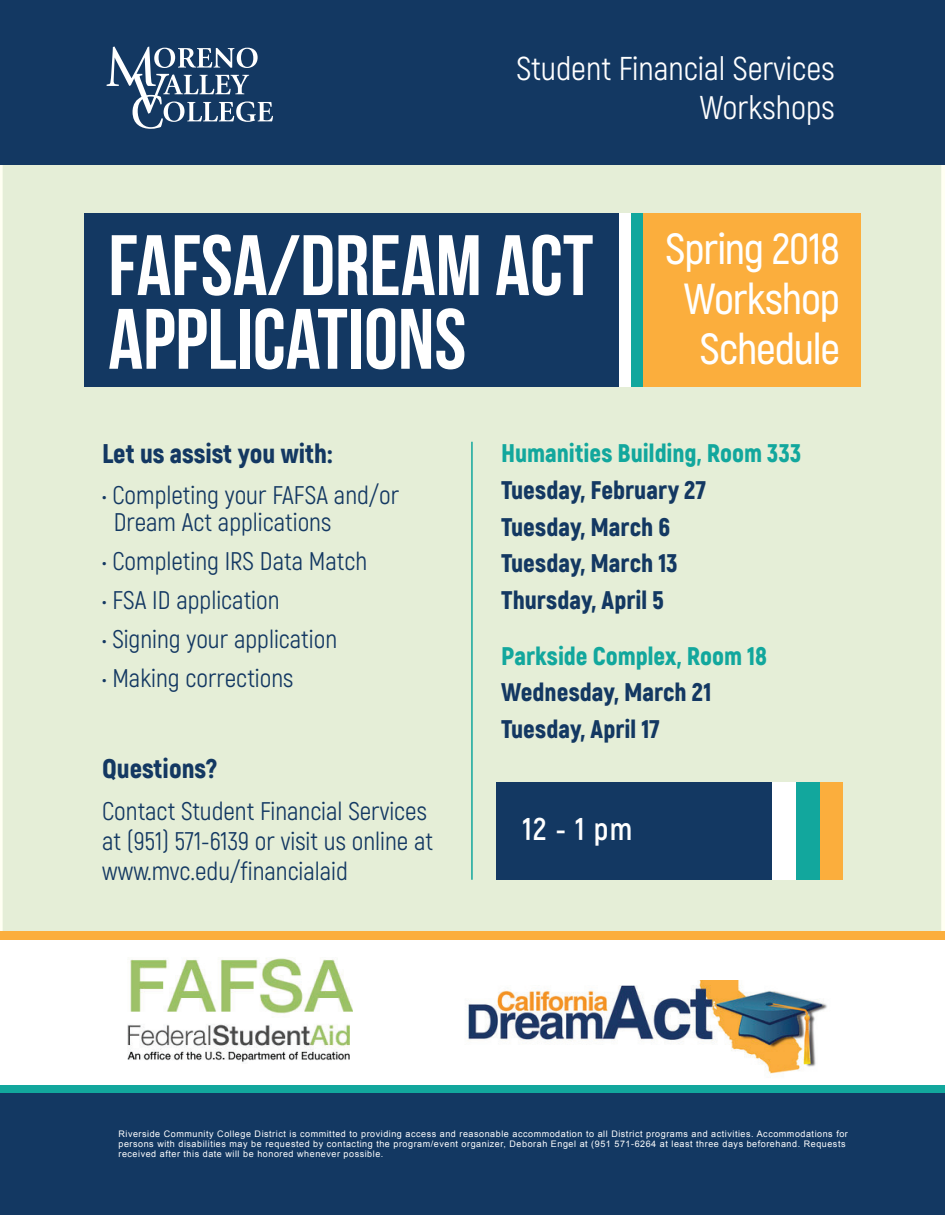
<style>
.page{position:relative;width:945px;height:1215px;background:#fff}
.page>*{position:absolute;margin:0;border:0;box-sizing:border-box;transform-origin:0 0}
.t1{font:85.5px/73.7px "Bebas Neue";color:#fff}
.t2{font:600 43.5px/50.2px "Akrobat";letter-spacing:-.025em;color:#fff;text-align:right}
.t3{font:33px/39.6px "Akrobat";color:#fff;text-align:right}
.t4{font:700 31.5px "Akrobat";color:#fff}
.t5{font:900 27px "Akrobat";color:#133862}
.t6{font:25.5px/30px "Akrobat";color:#133862}
.t7{font:900 25.5px/36.6px "Akrobat";color:#133862}
.t8{font:900 25.5px "Akrobat";letter-spacing:-.005em;color:#12a79d}
.t9{font:9px/9.6px "Arial";letter-spacing:.06em;color:#fff}
</style>
<div class="page">
<div style="left:0;top:165px;width:945px;height:766px;background:#e5eed7"></div>
<div style="left:84px;top:213px;width:558px;height:174px;background:#133862"></div>
<div style="left:0;top:0;width:945px;height:165px;background:#133862"></div>
<svg style="left:107px;top:46px;width:166px;height:83px"></svg>
<div style="left:642px;top:213px;width:219px;height:174px;background:#fbae3d"></div>
<img style="left:128px;top:957px;width:225px;height:106px">
<img style="left:468px;top:980px;width:359px;height:94px">
<div style="left:0;top:931px;width:945px;height:8px;background:#fbae3d"></div>
<div style="left:0;top:1085px;width:945px;height:8px;background:#12a79d"></div>
<hr style="left:471px;top:442px;width:2px;height:438px;background:#12a79d">
<div style="left:631px;top:213px;width:11px;height:174px;background:#12a79d"></div>
<div style="left:620px;top:213px;width:11px;height:174px;background:#fff"></div>
<div style="left:497px;top:783px;width:275px;height:97px;background:#133862"></div>
<div style="left:772px;top:782px;width:24px;height:98px;background:#fff"></div>
<div style="left:820px;top:782px;width:23px;height:98px;background:#fbae3d"></div>
<div style="left:796px;top:782px;width:24px;height:98px;background:#12a79d"></div>
<div style="left:0;top:1093px;width:945px;height:122px;background:#133862"></div>
<h3 class="t3" style="left:516px;top:48px;width:320px">Student Financial Services<br>Workshops</h3>
<h1 class="t1" style="left:108px;top:228px;width:487px">FAFSA/DREAM ACT<br>APPLICATIONS</h1>
<h2 class="t2" style="left:665px;top:223px;width:176px">Spring 2018<br>Workshop<br>Schedule</h2>
<h3 class="t5" style="left:102px;top:436px;width:232px">Let us assist you with:</h3>
<h3 class="t6" style="left:114px;top:482px;width:287px;line-height:27px;text-indent:-12px">• Completing your FAFSA and/or<br>Dream Act applications</h3>
<h3 class="t6" style="left:102px;top:546px;width:267px">• Completing IRS Data Match</h3>
<h3 class="t6" style="left:102px;top:585px;width:179px">• FSA ID application</h3>
<h3 class="t6" style="left:102px;top:624px;width:237px">• Signing your application</h3>
<h3 class="t6" style="left:102px;top:663px;width:193px">• Making corrections</h3>
<h3 class="t5" style="left:102px;top:751px;width:117px">Questions?</h3>
<h3 class="t6" style="left:102px;top:796px;width:333px">Contact Student Financial Services at (951) 571-6139 or visit us online at www.mvc.edu/financialaid</h3>
<h3 class="t8" style="left:501px;top:437px;width:302px">Humanities Building, Room 333</h3>
<h3 class="t7" style="left:501px;top:472px;width:207px">Tuesday, February 27<br>Tuesday, March 6<br>Tuesday, March 13<br>Thursday, April 5</h3>
<h3 class="t8" style="left:501px;top:639px;width:267px">Parkside Complex, Room 18</h3>
<h3 class="t7" style="left:501px;top:674px;width:212px">Wednesday, March 21<br>Tuesday, April 17</h3>
<h3 class="t4" style="left:523px;top:809px;width:111px">12 - 1 pm</h3>
<p class="t9" style="left:118px;top:1130px;width:731px">Riverside Community College District is committed to providing access and reasonable accommodation to all District programs and activities. Accommodations for persons with disabilities may be requested by contacting the program/event organizer, Deborah Engel at (951 571-6264 at least three days beforehand. Requests received after this date will be honored whenever possible.</p>
</div>
